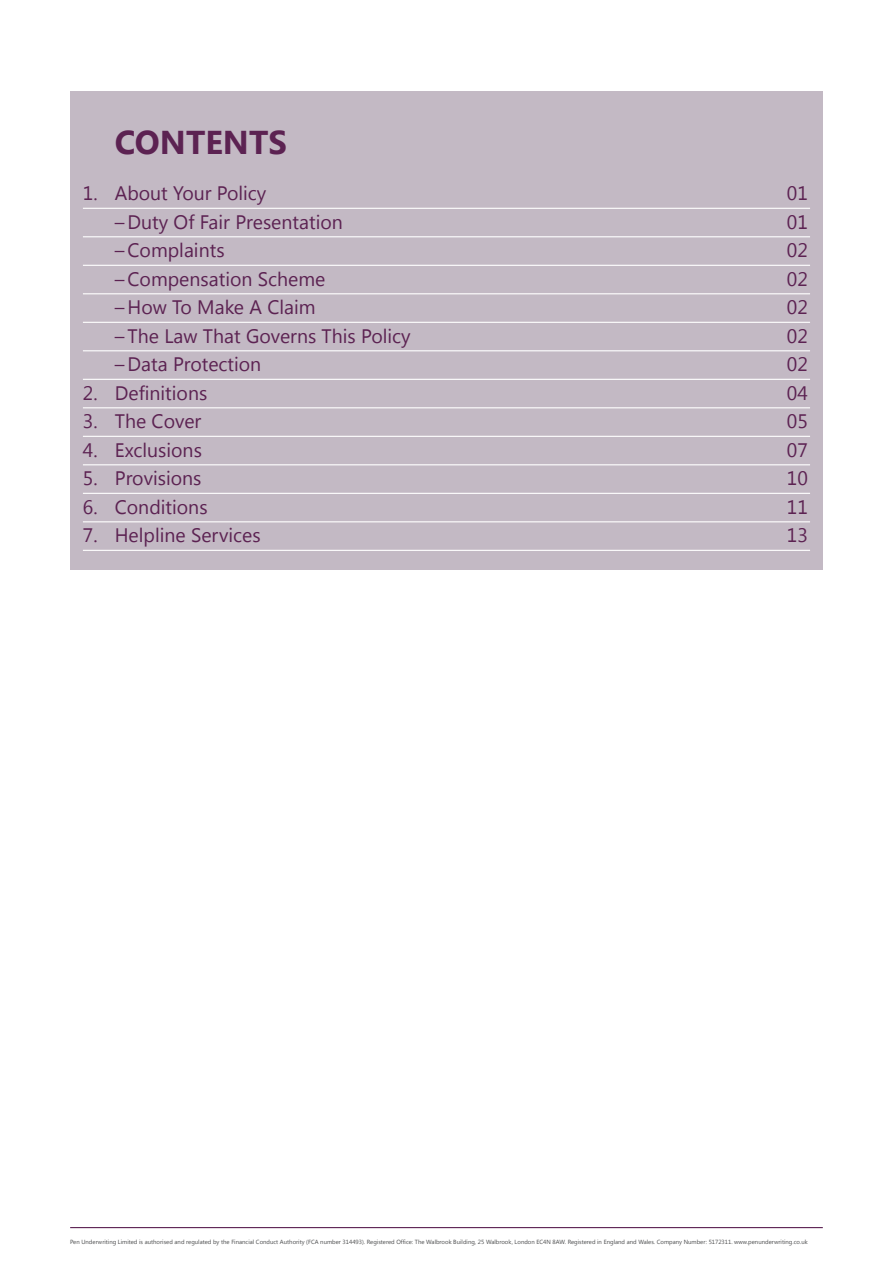
<style>
.page{position:relative;width:893px;height:1263px;background:#fff}
.page>*{position:absolute;margin:0;border:0;box-sizing:border-box;transform-origin:0 0}
.t1{font:700 33px "Khmer UI";color:#5c2252}
.t2{font:19.5px "Khmer UI";color:#5c2252}
.t3{font:6px "Khmer UI";color:#4b4c4d}
</style>
<div class="page">
<hr style="left:70px;top:1227px;width:753px;height:1px;background:#5c2252">
<div style="left:70px;top:91px;width:753px;height:479px;background:#c3b9c4"></div>
<hr style="left:83px;top:208px;width:727px;height:1px;background:#fff">
<hr style="left:83px;top:236px;width:727px;height:1px;background:#fff">
<hr style="left:83px;top:265px;width:727px;height:1px;background:#fff">
<hr style="left:83px;top:293px;width:727px;height:1px;background:#fff">
<hr style="left:83px;top:322px;width:727px;height:1px;background:#fff">
<hr style="left:83px;top:350px;width:727px;height:1px;background:#fff">
<hr style="left:83px;top:379px;width:727px;height:1px;background:#fff">
<hr style="left:83px;top:407px;width:727px;height:1px;background:#fff">
<hr style="left:83px;top:436px;width:727px;height:1px;background:#fff">
<hr style="left:83px;top:464px;width:727px;height:1px;background:#fff">
<hr style="left:83px;top:493px;width:727px;height:1px;background:#fff">
<hr style="left:83px;top:521px;width:727px;height:1px;background:#fff">
<hr style="left:83px;top:550px;width:727px;height:1px;background:#fff">
<h1 class="t1" style="left:115px;top:123px;width:174px">CONTENTS</h1>
<p class="t2" style="left:83px;top:182px;width:185px">1. About Your Policy</p>
<p class="t2" style="left:787px;top:182px;width:23px">01</p>
<p class="t2" style="left:115px;top:211px;width:230px">– Duty Of Fair Presentation</p>
<p class="t2" style="left:787px;top:211px;width:23px">01</p>
<p class="t2" style="left:115px;top:239px;width:111px">–Complaints</p>
<p class="t2" style="left:787px;top:239px;width:23px">02</p>
<p class="t2" style="left:115px;top:268px;width:212px">–Compensation Scheme</p>
<p class="t2" style="left:787px;top:268px;width:23px">02</p>
<p class="t2" style="left:115px;top:296px;width:202px">– How To Make A Claim</p>
<p class="t2" style="left:787px;top:296px;width:23px">02</p>
<p class="t2" style="left:115px;top:325px;width:297px">– The Law That Governs This Policy</p>
<p class="t2" style="left:787px;top:325px;width:23px">02</p>
<p class="t2" style="left:115px;top:353px;width:148px">– Data Protection</p>
<p class="t2" style="left:787px;top:353px;width:23px">02</p>
<p class="t2" style="left:83px;top:382px;width:126px">2. Definitions</p>
<p class="t2" style="left:787px;top:382px;width:23px">04</p>
<p class="t2" style="left:83px;top:410px;width:120px">3. The Cover</p>
<p class="t2" style="left:787px;top:410px;width:23px">05</p>
<p class="t2" style="left:83px;top:439px;width:121px">4. Exclusions</p>
<p class="t2" style="left:787px;top:439px;width:23px">07</p>
<p class="t2" style="left:83px;top:467px;width:120px">5. Provisions</p>
<p class="t2" style="left:787px;top:467px;width:23px">10</p>
<p class="t2" style="left:83px;top:496px;width:126px">6. Conditions</p>
<p class="t2" style="left:787px;top:496px;width:23px">11</p>
<p class="t2" style="left:83px;top:524px;width:179px">7. Helpline Services</p>
<p class="t2" style="left:787px;top:524px;width:23px">13</p>
<p class="t3" style="left:70px;top:1238px;width:739px">Pen Underwriting Limited is authorised and regulated by the Financial Conduct Authority (FCA number 314493). Registered Office: The Walbrook Building, 25 Walbrook, London EC4N 8AW. Registered in England and Wales. Company Number: 5172311. www.penunderwriting.co.uk</p>
</div>
